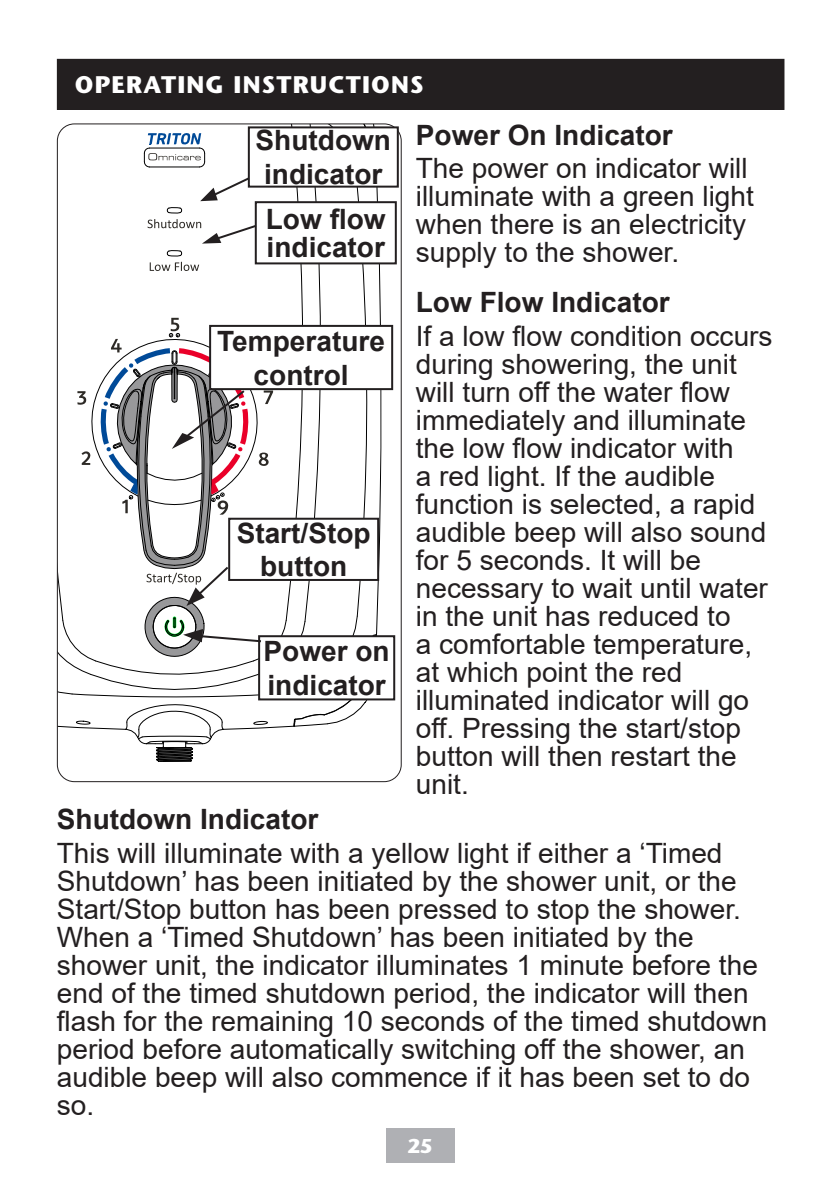
<style>
.page{position:relative;width:840px;height:1191px;background:#fff}
.page>*{position:absolute;margin:0;border:0;box-sizing:border-box;transform-origin:0 0}
.t1{font:28px/28px "Arial";color:#231f20}
.t2{font:700 28px/33.6px "Arial";color:#231f20;text-align:center}
.t3{font:700 24px "Stone Sans Std";letter-spacing:.05em;color:#fff}
.t4{font:700 20px "Stone Sans Std";color:#fff}
</style>
<div class="page">
<div style="left:386px;top:1128px;width:68px;height:34px;background:#afb0b4"></div>
<div style="left:258px;top:635px;width:137px;height:65px;border:2px solid #231f20"></div>
<div style="left:248px;top:126px;width:150px;height:62px;border:2px solid #231f20"></div>
<div style="left:209px;top:325px;width:184px;height:65px;border:2px solid #231f20"></div>
<div style="left:255px;top:201px;width:141px;height:63px;border:2px solid #231f20"></div>
<svg style="left:57px;top:124px;width:324px;height:638px"></svg>
<div style="left:57px;top:59px;width:726px;height:50px;background:#231f20"></div>
<div style="left:57px;top:59px;width:727px;height:51px;border:1px solid #231f20"></div>
<p class="t3" style="left:75px;top:70px;width:350px">OPERATING INSTRUCTIONS</p>
<p class="t2" style="left:255px;top:124px;width:137px">Shutdown indicator</p>
<p class="t2" style="left:266px;top:205px;width:121px;line-height:28px;text-align:left">Low flow indicator</p>
<p class="t2" style="left:217px;top:324px;width:169px">Temperature control</p>
<p class="t2" style="left:236px;top:516px;width:135px">Start/Stop button</p>
<p class="t2" style="left:263px;top:635px;width:128px">Power on</p>
<p class="t2" style="left:267px;top:668px;width:120px">indicator</p>
<p class="t2" style="left:415px;top:118px;width:258px">Power On Indicator</p>
<p class="t1" style="left:415px;top:154px;width:339px">The power on indicator will illuminate with a green light when there is an electricity supply to the shower.</p>
<p class="t2" style="left:415px;top:286px;width:255px">Low Flow Indicator</p>
<p class="t1" style="left:415px;top:322px;width:358px">If a low flow condition occurs during showering, the unit will turn off the water flow immediately and illuminate the low flow indicator with<br>a red light. If the audible function is selected, a rapid audible beep will also sound for 5 seconds. It will be necessary to wait until water in the unit has reduced to<br>a comfortable temperature, at which point the red illuminated indicator will go off. Pressing the start/stop button will then restart the unit.</p>
<p class="t2" style="left:57px;top:803px;width:263px">Shutdown Indicator</p>
<p class="t1" style="left:57px;top:839px;width:685px">This will illuminate with a yellow light if either a ‘Timed<br>Shutdown’ has been initiated by the shower unit, or the<br>Start/Stop button has been pressed to stop the shower.</p>
<p class="t1" style="left:57px;top:923px;width:711px">When a ‘Timed Shutdown’ has been initiated by the shower unit, the indicator illuminates 1 minute before the end of the timed shutdown period, the indicator will then flash for the remaining 10 seconds of the timed shutdown period before automatically switching off the shower, an audible beep will also commence if it has been set to do so.</p>
<p class="t4" style="left:407px;top:1134px;width:27px">25</p>
</div>
